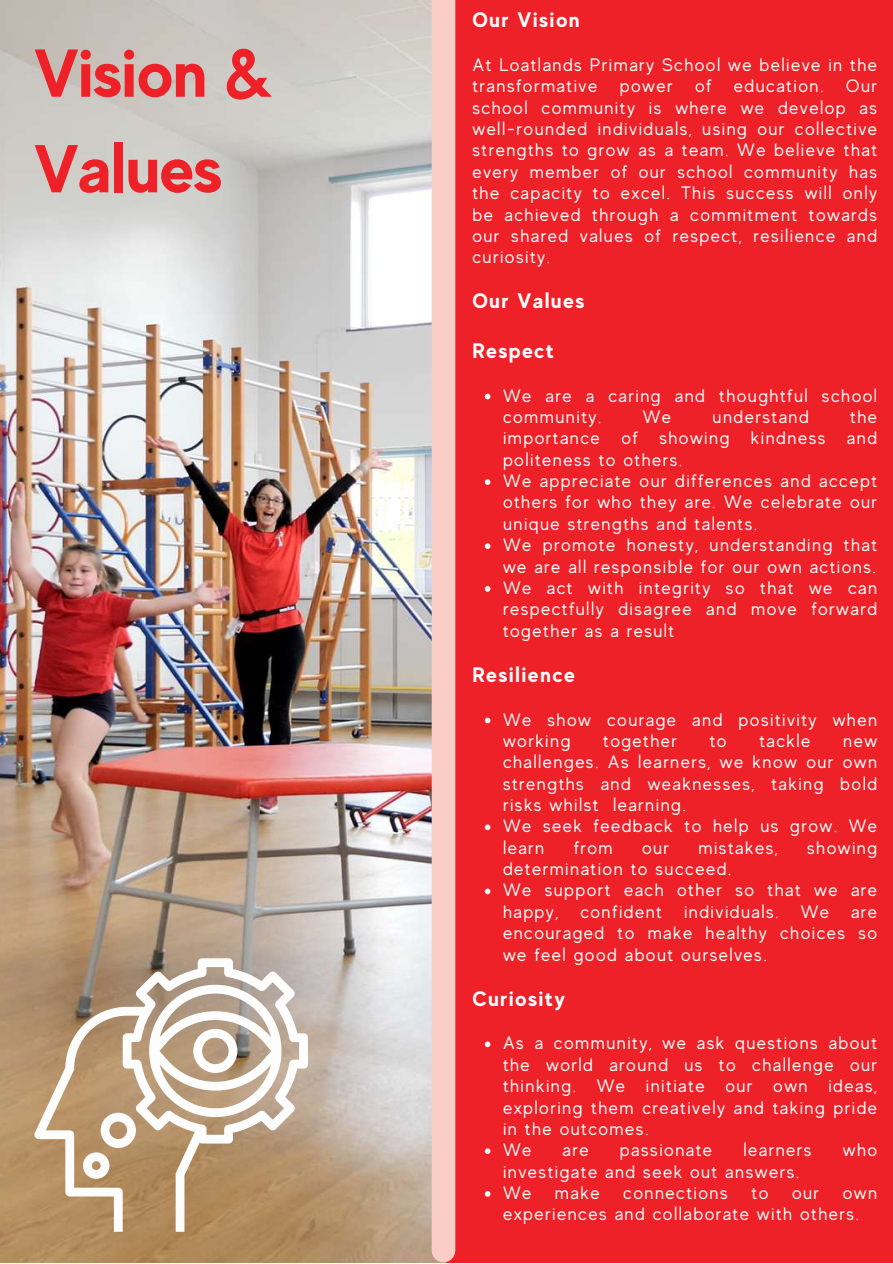
<style>
.page{position:relative;width:893px;height:1264px;background:#fff}
.page>*{position:absolute;margin:0;border:0;box-sizing:border-box;transform-origin:0 0}
.t1{font:700 67.5px/95.6px "MADE Evolve Sans";color:#ed2127}
.t2{font:700 21px "MADE Evolve Sans";letter-spacing:.08em;color:#fefdfd}
.t3{font:18px/21.3px "MADE Evolve Sans";letter-spacing:.08em;color:#fefdfd}
</style>
<div class="page">
<img style="left:0;top:0;width:446px;height:1262px">
<svg style="left:34px;top:958px;width:274px;height:273px"></svg>
<svg style="left:149px;top:984px;width:132px;height:133px"></svg>
<svg style="left:83px;top:1112px;width:53px;height:66px"></svg>
<div style="left:446px;top:0;width:446px;height:1262px;background:#ed2127"></div>
<svg style="left:485px;top:394px;width:5px;height:5px"></svg>
<svg style="left:485px;top:479px;width:5px;height:6px"></svg>
<svg style="left:485px;top:543px;width:5px;height:6px"></svg>
<svg style="left:485px;top:586px;width:5px;height:5px"></svg>
<svg style="left:485px;top:717px;width:5px;height:6px"></svg>
<svg style="left:485px;top:824px;width:5px;height:6px"></svg>
<svg style="left:485px;top:888px;width:5px;height:6px"></svg>
<svg style="left:485px;top:1041px;width:5px;height:6px"></svg>
<svg style="left:485px;top:1148px;width:5px;height:5px"></svg>
<svg style="left:485px;top:1191px;width:5px;height:5px"></svg>
<div style="left:431px;top:0;width:24px;height:1250px;background:#fbcdc7"></div>
<h1 class="t1" style="left:34px;top:25px;width:239px">Vision &amp;<br>Values</h1>
<p class="t2" style="left:472px;top:8px;width:109px">Our Vision</p>
<p class="t3" style="left:472px;top:54px;width:406px;text-align:justify">At Loatlands Primary School we believe in the transformative power of education. Our school community is where we develop as well-rounded individuals, using our collective strengths to grow as a team. We believe that every member of our school community has the capacity to excel. This success will only be achieved through a commitment towards our shared values of respect, resilience and curiosity.</p>
<p class="t2" style="left:472px;top:289px;width:113px">Our Values</p>
<p class="t2" style="left:472px;top:338px;width:83px">Respect</p>
<p class="t3" style="left:503px;top:385px;width:375px">We are a caring and thoughtful school community.</p>
<p class="t3" style="left:503px;top:406px;width:375px;text-indent:347px">the importance of showing kindness and politeness to others.<br>We appreciate our differences and accept others for who they are. We celebrate our unique strengths and talents.<br>We promote honesty, understanding that we are all responsible for our own actions.<br>We act with integrity so that we can respectfully disagree and move forward together as a result</p>
<p class="t3" style="left:642px;top:406px;width:30px">We</p>
<p class="t3" style="left:712px;top:406px;width:98px">understand</p>
<p class="t2" style="left:472px;top:662px;width:104px">Resilience</p>
<p class="t3" style="left:503px;top:708px;width:375px">We show courage and positivity when working</p>
<p class="t3" style="left:603px;top:730px;width:75px">together</p>
<p class="t3" style="left:709px;top:730px;width:18px">to</p>
<p class="t3" style="left:759px;top:730px;width:53px">tackle</p>
<p class="t3" style="left:503px;top:730px;width:375px;text-indent:340px">new challenges. As learners, we know our own strengths and weaknesses, taking bold risks whilst learning.<br>We seek feedback to help us grow. We learn</p>
<p class="t3" style="left:573px;top:837px;width:41px">from</p>
<p class="t3" style="left:642px;top:837px;width:29px">our</p>
<p class="t3" style="left:698px;top:837px;width:81px">mistakes,</p>
<p class="t3" style="left:807px;top:837px;width:71px">showing</p>
<p class="t3" style="left:503px;top:858px;width:375px">determination to succeed.<br>We support each other so that we are happy, confident individuals. We are encouraged to make healthy choices so we feel good about ourselves.</p>
<p class="t2" style="left:472px;top:985px;width:94px">Curiosity</p>
<p class="t3" style="left:503px;top:1032px;width:375px">As a community, we ask questions about the world around us to challenge our thinking. We initiate our own ideas, exploring them creatively and taking pride in the outcomes.<br>We</p>
<p class="t3" style="left:562px;top:1139px;width:28px">are</p>
<p class="t3" style="left:620px;top:1139px;width:94px">passionate</p>
<p class="t3" style="left:743px;top:1139px;width:70px">learners</p>
<p class="t3" style="left:842px;top:1139px;width:36px">who</p>
<p class="t3" style="left:503px;top:1160px;width:298px">investigate and seek out answers.<br>We</p>
<p class="t3" style="left:555px;top:1182px;width:46px">make</p>
<p class="t3" style="left:623px;top:1182px;width:106px">connections</p>
<p class="t3" style="left:751px;top:1182px;width:18px">to</p>
<p class="t3" style="left:792px;top:1182px;width:29px">our</p>
<p class="t3" style="left:503px;top:1182px;width:375px;text-indent:340px">own experiences and collaborate with others.</p>
</div>
